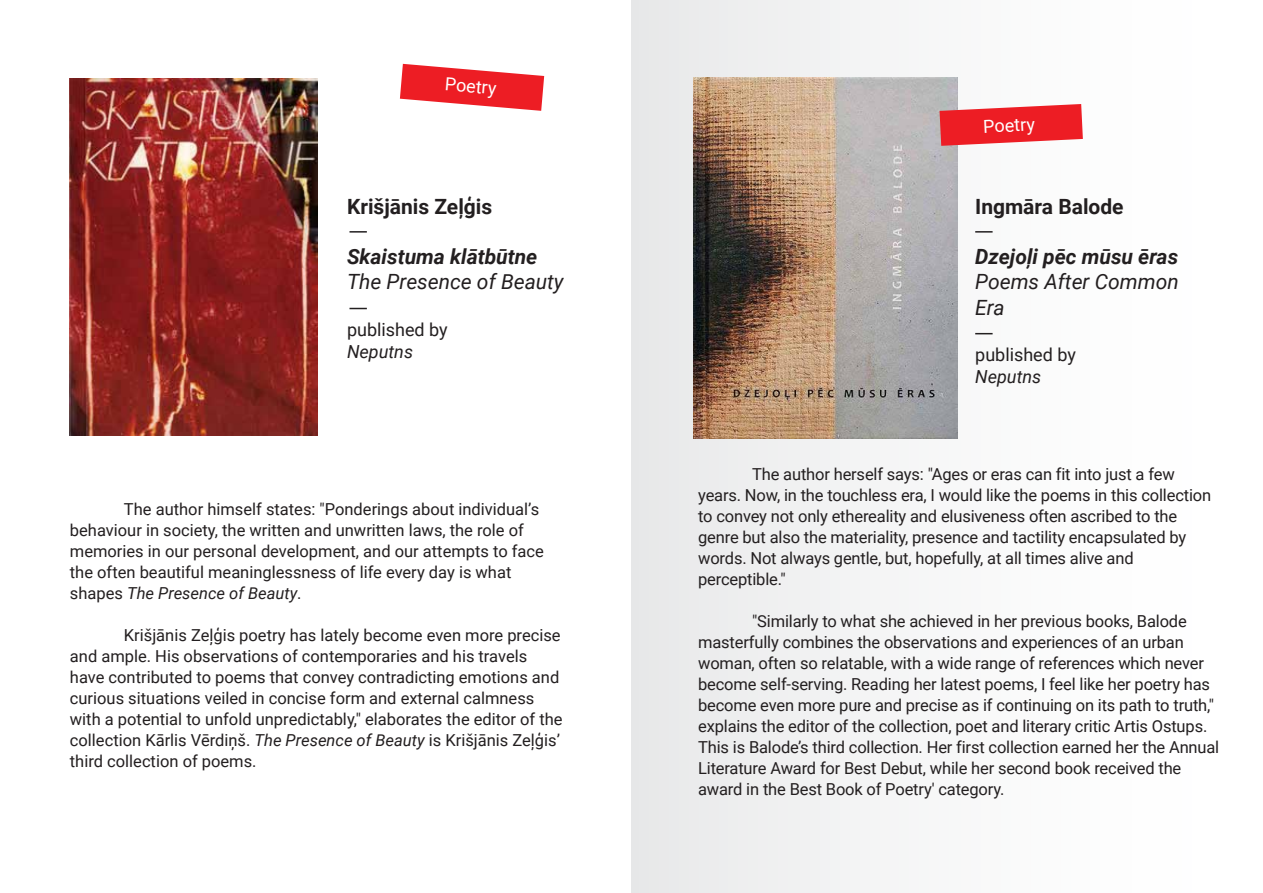
<style>
.page{position:relative;width:1263px;height:893px;background:#fff}
.page>*{position:absolute;margin:0;border:0;box-sizing:border-box;transform-origin:0 0}
.t1{font:italic 21px/25.2px "Roboto";color:#231f20}
.t2{font:italic 700 21px "Roboto";color:#231f20}
.t3{font:700 21px "Roboto";color:#231f20}
.t4{font:18px "Roboto";color:#231f20}
.t5{font:italic 18px "Roboto";color:#231f20}
.t6{font:18px "Roboto";color:#fff}
.t7{font:16.5px/21px "Roboto";letter-spacing:-.01em;color:#231f20}
.s1{font-style:italic}
</style>
<div class="page">
<div style="left:631px;top:0;width:632px;height:892px;background:linear-gradient(to right,#e9eaeb,#fff)"></div>
<img style="left:70px;top:78px;width:248px;height:358px">
<svg style="left:400px;top:64px;width:144px;height:47px"></svg>
<img style="left:693px;top:77px;width:264px;height:362px">
<svg style="left:939px;top:104px;width:144px;height:42px;background:#ed4248"></svg>
<svg style="left:349px;top:231px;width:18px;height:2px"></svg>
<svg style="left:349px;top:308px;width:18px;height:1px"></svg>
<svg style="left:975px;top:231px;width:17px;height:2px"></svg>
<svg style="left:975px;top:333px;width:17px;height:1px"></svg>
<p class="t6" style="left:446px;top:71px;width:53px;rotate:5deg">Poetry</p>
<p class="t3" style="left:347px;top:192px;width:147px">Krišjānis Zeļģis</p>
<p class="t2" style="left:347px;top:242px;width:192px">Skaistuma klātbūtne</p>
<p class="t1" style="left:347px;top:269px;width:218px">The Presence of Beauty</p>
<p class="t4" style="left:347px;top:317px;width:102px">published by</p>
<p class="t5" style="left:347px;top:339px;width:68px">Neputns</p>
<p class="t7" style="left:70px;top:498px;width:475px;text-indent:54px">The author himself states: "Ponderings about individual’s behaviour in society, the written and unwritten laws, the role of memories in our personal development, and our attempts to face the often beautiful meaninglessness of life every day is what shapes <span class="s1">The Presence of Beauty</span>.</p>
<p class="t7" style="left:70px;top:624px;width:494px;text-indent:54px">Krišjānis Zeļģis poetry has lately become even more precise and ample. His observations of contemporaries and his travels have contributed to poems that convey contradicting emotions and curious situations veiled in concise form and external calmness with a potential to unfold unpredictably," elaborates the editor of the collection Kārlis Vērdiņš. <span class="s1">The Presence of Beauty</span> is Krišjānis Zeļģis’ third collection of poems.</p>
<p class="t6" style="left:982px;top:114px;width:53px;rotate:-3deg">Poetry</p>
<p class="t3" style="left:975px;top:192px;width:150px">Ingmāra Balode</p>
<p class="t2" style="left:975px;top:242px;width:204px">Dzejoļi pēc mūsu ēras</p>
<p class="t1" style="left:975px;top:269px;width:205px">Poems After Common<br>Era</p>
<p class="t4" style="left:975px;top:342px;width:102px">published by</p>
<p class="t5" style="left:975px;top:364px;width:68px">Neputns</p>
<p class="t7" style="left:698px;top:463px;width:515px;text-indent:54px">The author herself says: "Ages or eras can fit into just a few years. Now, in the touchless era, I would like the poems in this collection to convey not only ethereality and elusiveness often ascribed to the genre but also the materiality, presence and tactility encapsulated by words. Not always gentle, but, hopefully, at all times alive and perceptible."</p>
<p class="t7" style="left:698px;top:610px;width:523px;text-indent:54px">"Similarly to what she achieved in her previous books, Balode masterfully combines the observations and experiences of an urban woman, often so relatable, with a wide range of references which never become self-serving. Reading her latest poems, I feel like her poetry has become even more pure and precise as if continuing on its path to truth," explains the editor of the collection, poet and literary critic Artis Ostups.<br>This is Balode’s third collection. Her first collection earned her the Annual Literature Award for Best Debut, while her second book received the award in the Best Book of Poetry' category.</p>
</div>
